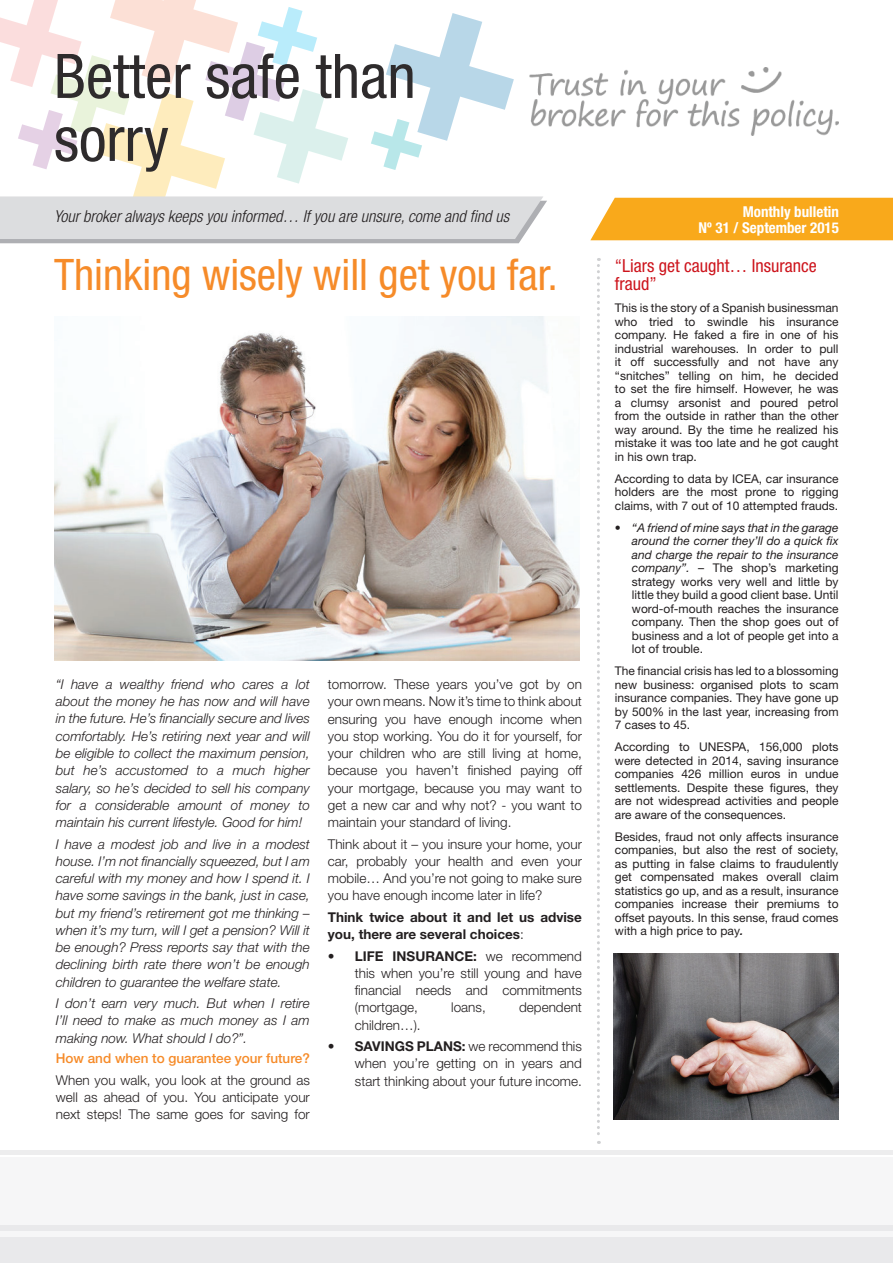
<style>
.page{position:relative;width:893px;height:1263px;background:#fff}
.page>*{position:absolute;margin:0;border:0;box-sizing:border-box;transform-origin:0 0}
.t1{font:condensed 61.5px/63px "Helvetica Neue LT Std";color:#2e2b2c}
.t2{font:condensed 43.5px "Helvetica Neue LT Std";color:#f68b29}
.t3{font:condensed 18px/18px "Helvetica Neue LT Std";color:#cd151d}
.t4{font:italic 300 condensed 16.5px "Helvetica Neue LT Std";color:#231f20}
.t5{font:700 condensed 15px/16.5px "Helvetica Neue LT Std";color:#fff;text-align:right}
.t6{font:300 13.5px/17.2px "Helvetica Neue LT Std";color:#231f20;text-align:justify}
.t7{font:italic 300 13.5px/17.2px "Helvetica Neue LT Std";color:#231f20;text-align:justify}
.t8{font:700 13.5px/17.2px "Helvetica Neue LT Std";color:#231f20}
.t9{font:500 13.5px "Helvetica Neue LT Std";color:#f68b29}
.t10{font:12px/13.5px "Helvetica Neue LT Std";color:#231f20;text-align:justify}
.s1{font-weight:300}
.s2{font-weight:700}
.s3{font-style:italic}
.s4{font-weight:500;font-style:italic}
</style>
<div class="page">
<div style="left:590px;top:198px;width:303px;height:42px;background:#f9a91b"></div>
<div style="left:0;top:1157px;width:893px;height:106px;background:#f0f1f2"></div>
<hr style="left:0;top:1150px;width:893px;height:4px;background:#ededee">
<div style="left:0;top:1237px;width:893px;height:26px;background:#e9e9eb"></div>
<div style="left:0;top:1226px;width:893px;height:5px;background:#e9e9eb"></div>
<svg style="left:597px;top:258px;width:3px;height:886px"></svg>
<img style="left:54px;top:317px;width:526px;height:344px">
<img style="left:614px;top:954px;width:225px;height:165px">
<svg style="left:0;top:0;width:547px;height:243px"></svg>
<img style="left:529px;top:67px;width:309px;height:69px">
<h1 class="t1" style="left:54px;top:44px;width:363px">Better safe than sorry</h1>
<h3 class="t4" style="left:54px;top:207px;width:457px">Your broker always keeps you informed… If you are unsure, come and find us</h3>
<p class="t5" style="left:699px;top:203px;width:142px">Monthly bulletin<br>Nº 31 / September 2015</p>
<h2 class="t2" style="left:54px;top:250px;width:505px">Thinking wisely will get you far.</h2>
<p class="t7" style="left:56px;top:675px;width:256px">“I have a wealthy friend who cares a lot about the money he has now and will have in the future. He’s financially secure and lives comfortably. He’s retiring next year and will be eligible to collect the maximum pension, but he’s accustomed to a much higher salary, so he’s decided to sell his company for a considerable amount of money to maintain his current lifestyle. Good for him!</p>
<p class="t7" style="left:56px;top:835px;width:256px">I have a modest job and live in a modest house. I’m not financially squeezed, but I am careful with my money and how I spend it. I have some savings in the bank, just in case, but my friend’s retirement got me thinking – when it’s my turn, will I get a pension? Will it be enough? Press reports say that with the declining birth rate there won’t be enough children to guarantee the welfare state.</p>
<p class="t7" style="left:56px;top:994px;width:256px">I don’t earn very much. But when I retire I’ll need to make as much money as I am making now. What should I do?”.</p>
<p class="t9" style="left:56px;top:1050px;width:256px">How and when to guarantee your future?</p>
<p class="t6" style="left:56px;top:1071px;width:256px">When you walk, you look at the ground as well as ahead of you. You anticipate your next steps! The same goes for saving for</p>
<p class="t6" style="left:328px;top:675px;width:256px">tomorrow. These years you’ve got by on your own means. Now it’s time to think about ensuring you have enough income when you stop working. You do it for yourself, for your children who are still living at home, because you haven’t finished paying off your mortgage, because you may want to get a new car and why not? - you want to maintain your standard of living.</p>
<p class="t6" style="left:328px;top:835px;width:256px">Think about it – you insure your home, your car, probably your health and even your mobile… And you’re not going to make sure you have enough income later in life?</p>
<p class="t8" style="left:328px;top:908px;width:256px">Think twice about it and let us advise you, there are several choices<span class="s1">:</span></p>
<p class="t6" style="left:355px;top:947px;width:229px;text-indent:-27px"><span class="s2">• LIFE INSURANCE:</span> we recommend this when you’re still young and have financial needs and commitments (mortgage,</p>
<p class="t6" style="left:451px;top:999px;width:36px">loans,</p>
<p class="t6" style="left:519px;top:999px;width:64px">dependent</p>
<p class="t6" style="left:355px;top:1016px;width:67px">children…).</p>
<p class="t6" style="left:355px;top:1037px;width:229px;text-indent:-27px"><span class="s2">• SAVINGS PLANS:</span> we recommend this when you’re getting on in years and start thinking about your future income.</p>
<h3 class="t3" style="left:615px;top:257px;width:203px">“Liars get caught… Insurance fraud”</h3>
<p class="t10" style="left:615px;top:301px;width:225px">This is the story of a Spanish businessman who tried to swindle his insurance company. He faked a fire in one of his industrial warehouses. In order to pull it off successfully and not have any “snitches” telling on him, he decided to set the fire himself. However, he was a clumsy arsonist and poured petrol from the outside in rather than the other way around. By the time he realized his mistake it was too late and he got caught in his own trap.</p>
<p class="t10" style="left:615px;top:471px;width:225px">According to data by ICEA, car insurance holders are the most prone to rigging claims, with 7 out of 10 attempted frauds.</p>
<p class="t10" style="left:632px;top:520px;width:208px;text-indent:-17px"><span class="s3">• “A friend of mine says that in the garage around the corner they’ll do a quick fix and charge the repair to the insurance company”.</span> – The shop’s marketing strategy works very well and little by little they build a good client base. Until word-of-mouth reaches the insurance company. Then the shop goes out of business and a lot of people get into a lot of trouble.</p>
<p class="t10" style="left:615px;top:664px;width:225px">The financial crisis has led to a blossoming new business: organised plots to scam insurance companies. They have gone up by 500% in the last year, increasing from 7 cases to 45.</p>
<p class="t10" style="left:615px;top:740px;width:225px">According to UNESPA, 156,000 plots were detected in 2014, saving insurance companies 426 million euros in undue settlements. Despite these figures, they are not widespread activities and people are aware of the consequences.</p>
<p class="t10" style="left:615px;top:829px;width:225px">Besides, fraud not only affects insurance companies, but also the rest of society, as putting in false claims to fraudulently get compensated makes overall claim statistics go up, and as a result, insurance companies increase their premiums to offset payouts. In this sense, fraud comes with a high price to pay<span class="s4">.</span></p>
</div>
